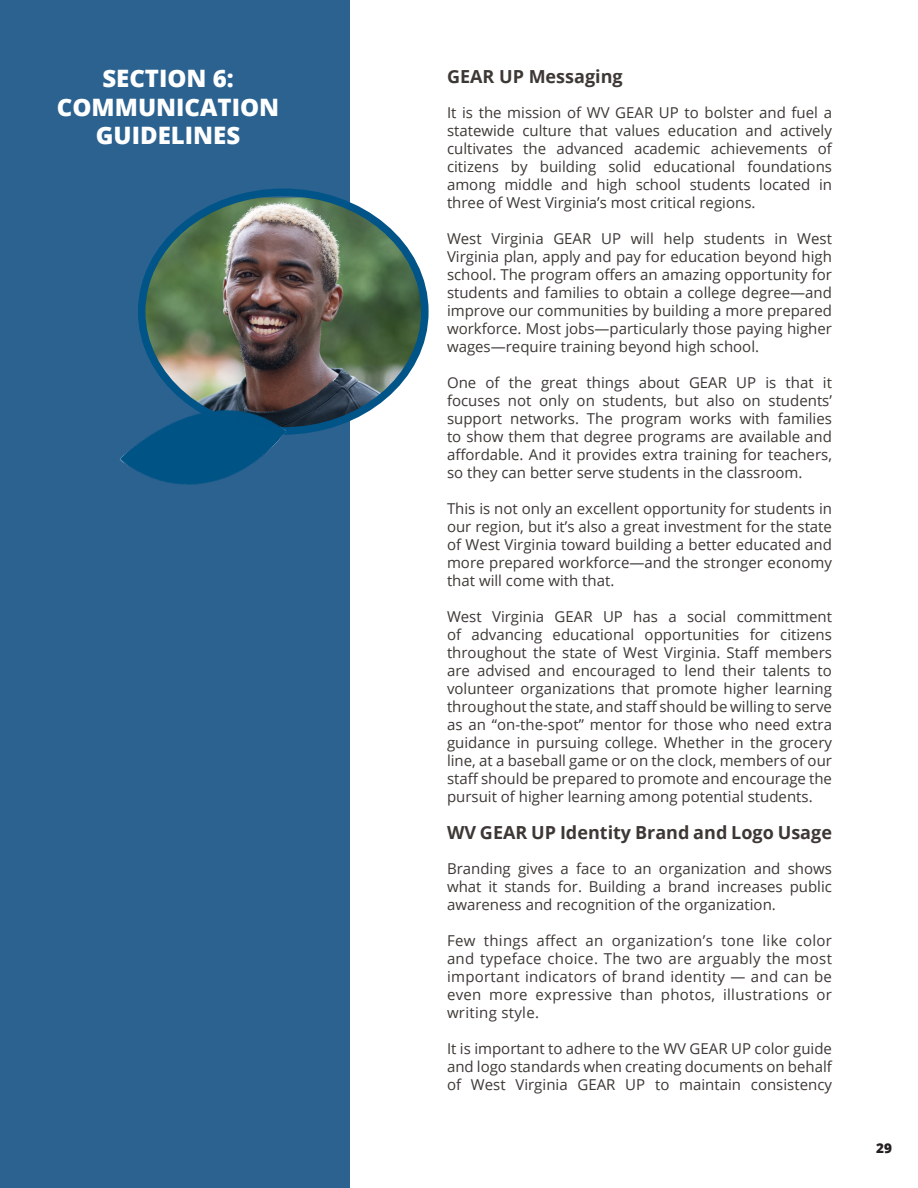
<style>
.page{position:relative;width:918px;height:1188px;background:#fff}
.page>*{position:absolute;margin:0;border:0;box-sizing:border-box;transform-origin:0 0}
.Subheading{font:800 24px/28.5px "Open Sans";color:#fff;text-align:center}
.Subheading-2{font:700 18px "Open Sans";color:#3d3835}
.Subheading-3{font:15px/18px "Open Sans";color:#3d3835;text-align:justify}
.Heading{font:800 13.5px "Open Sans";color:#231f20}
</style>
<div class="page">
<div style="left:0;top:0;width:350px;height:1188px;background:#2b6290"></div>
<img style="left:142px;top:197px;width:283px;height:229px">
<div style="left:138px;top:189px;width:291px;height:246px;border:8px solid #015487;border-radius:50%"></div>
<img style="left:120px;top:332px;width:186px;height:153px">
<p class="Subheading" style="left:102px;top:63px;width:133px">SECTION 6:</p>
<p class="Subheading" style="left:57px;top:92px;width:224px">COMMUNICATION<br>GUIDELINES</p>
<p class="Subheading-2" style="left:447px;top:64px;width:177px">GEAR UP Messaging</p>
<p class="Subheading-3" style="left:447px;top:103px;width:387px">It is the mission of WV GEAR UP to bolster and fuel a statewide culture that values education and actively cultivates the advanced academic achievements of citizens by building solid educational foundations among middle and high school students located in three of West Virginia’s most critical regions.</p>
<p class="Subheading-3" style="left:447px;top:229px;width:387px">West Virginia GEAR UP will help students in West Virginia plan, apply and pay for education beyond high school. The program offers an amazing opportunity for students and families to obtain a college degree—and improve our communities by building a more prepared workforce. Most jobs—particularly those paying higher wages—require training beyond high school.</p>
<p class="Subheading-3" style="left:447px;top:373px;width:387px">One of the great things about GEAR UP is that it focuses not only on students, but also on students’ support networks. The program works with families to show them that degree programs are available and affordable. And it provides extra training for teachers, so they can better serve students in the classroom.</p>
<p class="Subheading-3" style="left:447px;top:499px;width:387px">This is not only an excellent opportunity for students in our region, but it’s also a great investment for the state of West Virginia toward building a better educated and more prepared workforce—and the stronger economy that will come with that.</p>
<p class="Subheading-3" style="left:447px;top:607px;width:387px">West Virginia GEAR UP has a social committment of advancing educational opportunities for citizens throughout the state of West Virginia. Staff members are advised and encouraged to lend their talents to volunteer organizations that promote higher learning throughout the state, and staff should be willing to serve as an “on-the-spot” mentor for those who need extra guidance in pursuing college. Whether in the grocery line, at a baseball game or on the clock, members of our staff should be prepared to promote and encourage the pursuit of higher learning among potential students.</p>
<p class="Subheading-2" style="left:447px;top:820px;width:387px">WV GEAR UP Identity Brand and Logo Usage</p>
<p class="Subheading-3" style="left:447px;top:859px;width:387px">Branding gives a face to an organization and shows what it stands for. Building a brand increases public awareness and recognition of the organization.</p>
<p class="Subheading-3" style="left:447px;top:931px;width:387px">Few things affect an organization’s tone like color and typeface choice. The two are arguably the most important indicators of brand identity — and can be even more expressive than photos, illustrations or writing style.</p>
<p class="Subheading-3" style="left:447px;top:1039px;width:387px">It is important to adhere to the WV GEAR UP color guide and logo standards when creating documents on behalf of West Virginia GEAR UP to maintain consistency</p>
<p class="Heading" style="left:876px;top:1138px;width:17px">29</p>
</div>
